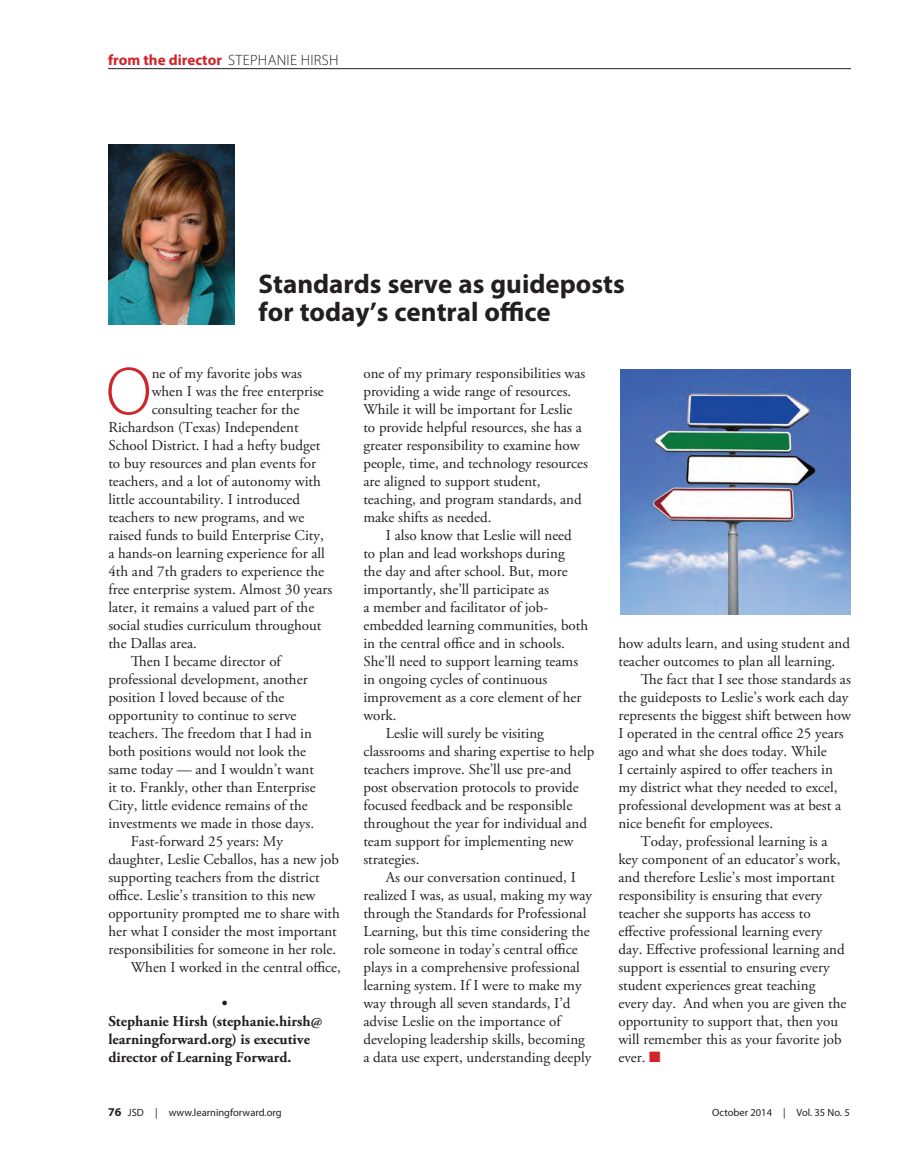
<style>
.page{position:relative;width:905px;height:1175px;background:#fff}
.page>*{position:absolute;margin:0;border:0;box-sizing:border-box;transform-origin:0 0}
.body{font:300 68.4px "Myriad Pro";color:#d1232a}
.box{font:700 27px/28.5px "Myriad Pro";color:#231f20}
.body-2{font:15px/18px "Adobe Garamond Pro";color:#231f20}
.author{font:700 15px/18px "Adobe Garamond Pro";color:#231f20}
.toppers{font:700 15px "Myriad Pro";color:#d1232a}
.body-3{font:700 15px "Adobe Garamond Pro";color:#231f20}
.t1{font:10.5px "Myriad Pro";color:#231f20}
.s1{font-weight:300;color:#231f20}
.s2{color:#d1232a}
.s3{font-weight:700;font-size:12px}
</style>
<div class="page">
<hr style="left:108px;top:68px;width:742px;height:1px;background:#231f20">
<img style="left:108px;top:144px;width:126px;height:180px">
<img style="left:620px;top:369px;width:230px;height:245px">
<p class="toppers" style="left:108px;top:50px;width:232px">from the director <span class="s1">STEPHANIE HIRSH</span></p>
<p class="box" style="left:258px;top:268px;width:368px">Standards serve as guideposts for today’s central office</p>
<p class="body" style="left:106px;top:350px;width:47px">O</p>
<p class="body-2" style="left:152px;top:365px;width:152px">ne of my favorite jobs was</p>
<p class="body-2" style="left:152px;top:383px;width:174px">when I was the free enterprise</p>
<p class="body-2" style="left:152px;top:401px;width:149px">consulting teacher for the</p>
<p class="body-2" style="left:108px;top:419px;width:192px">Richardson (Texas) Independent</p>
<p class="body-2" style="left:108px;top:437px;width:213px">School District. I had a hefty budget</p>
<p class="body-2" style="left:108px;top:455px;width:209px">to buy resources and plan events for</p>
<p class="body-2" style="left:108px;top:473px;width:214px">teachers, and a lot of autonomy with</p>
<p class="body-2" style="left:108px;top:491px;width:193px">little accountability. I introduced</p>
<p class="body-2" style="left:108px;top:509px;width:197px">teachers to new programs, and we</p>
<p class="body-2" style="left:108px;top:527px;width:217px">raised funds to build Enterprise City,</p>
<p class="body-2" style="left:108px;top:545px;width:218px">a hands-on learning experience for all</p>
<p class="body-2" style="left:108px;top:563px;width:217px">4th and 7th graders to experience the</p>
<p class="body-2" style="left:108px;top:581px;width:225px">free enterprise system. Almost 30 years</p>
<p class="body-2" style="left:108px;top:599px;width:207px">later, it remains a valued part of the</p>
<p class="body-2" style="left:108px;top:617px;width:215px">social studies curriculum throughout</p>
<p class="body-2" style="left:108px;top:635px;width:90px">the Dallas area.</p>
<p class="body-2" style="left:108px;top:653px;width:209px;text-indent:22px">Then I became director of professional development, another position I loved because of the opportunity to continue to serve teachers. The freedom that I had in both positions would not look the same today — and I wouldn’t want it to. Frankly, other than Enterprise City, little evidence remains of the investments we made in those days.</p>
<p class="body-2" style="left:108px;top:833px;width:233px;text-indent:22px">Fast-forward 25 years: My daughter, Leslie Ceballos, has a new job supporting teachers from the district office. Leslie’s transition to this new opportunity prompted me to share with her what I consider the most important responsibilities for someone in her role.</p>
<p class="body-2" style="left:131px;top:959px;width:211px">When I worked in the central office,</p>
<p class="body-3" style="left:222px;top:995px;width:7px">•</p>
<p class="author" style="left:108px;top:1013px;width:215px">Stephanie Hirsh (stephanie.hirsh@ learningforward.org) is executive director of Learning Forward.</p>
<p class="body-2" style="left:363px;top:365px;width:226px">one of my primary responsibilities was providing a wide range of resources.<br>While it will be important for Leslie to provide helpful resources, she has a greater responsibility to examine how people, time, and technology resources are aligned to support student, teaching, and program standards, and make shifts as needed.</p>
<p class="body-2" style="left:363px;top:527px;width:226px;text-indent:22px">I also know that Leslie will need<br>to plan and lead workshops during<br>the day and after school. But, more importantly, she’ll participate as<br>a member and facilitator of job&shy;embedded learning communities, both in the central office and in schools.<br>She’ll need to support learning teams in ongoing cycles of continuous improvement as a core element of her work.</p>
<p class="body-2" style="left:363px;top:725px;width:233px;text-indent:22px">Leslie will surely be visiting classrooms and sharing expertise to help teachers improve. She’ll use pre-and post observation protocols to provide focused feedback and be responsible throughout the year for individual and team support for implementing new strategies.</p>
<p class="body-2" style="left:363px;top:869px;width:230px;text-indent:22px">As our conversation continued, I realized I was, as usual, making my way through the Standards for Professional Learning, but this time considering the role someone in today’s central office plays in a comprehensive professional learning system. If I were to make my way through all seven standards, I’d advise Leslie on the importance of developing leadership skills, becoming a data use expert, understanding deeply</p>
<p class="body-2" style="left:618px;top:635px;width:233px">how adults learn, and using student and teacher outcomes to plan all learning.</p>
<p class="body-2" style="left:618px;top:671px;width:234px;text-indent:22px">The fact that I see those standards as the guideposts to Leslie’s work each day represents the biggest shift between how I operated in the central office 25 years ago and what she does today. While<br>I certainly aspired to offer teachers in my district what they needed to excel, professional development was at best a nice benefit for employees.</p>
<p class="body-2" style="left:618px;top:833px;width:229px;text-indent:22px">Today, professional learning is a key component of an educator’s work, and therefore Leslie’s most important responsibility is ensuring that every teacher she supports has access to effective professional learning every day. Effective professional learning and support is essential to ensuring every student experiences great teaching every day. And when you are given the opportunity to support that, then you will remember this as your favorite job ever. <span class="s2">■</span></p>
<p class="t1" style="left:108px;top:1106px;width:175px"><span class="s3">76</span> JSD | www.learningforward.org</p>
<p class="t1" style="left:712px;top:1106px;width:139px">October 2014 | Vol. 35 No. 5</p>
</div>
